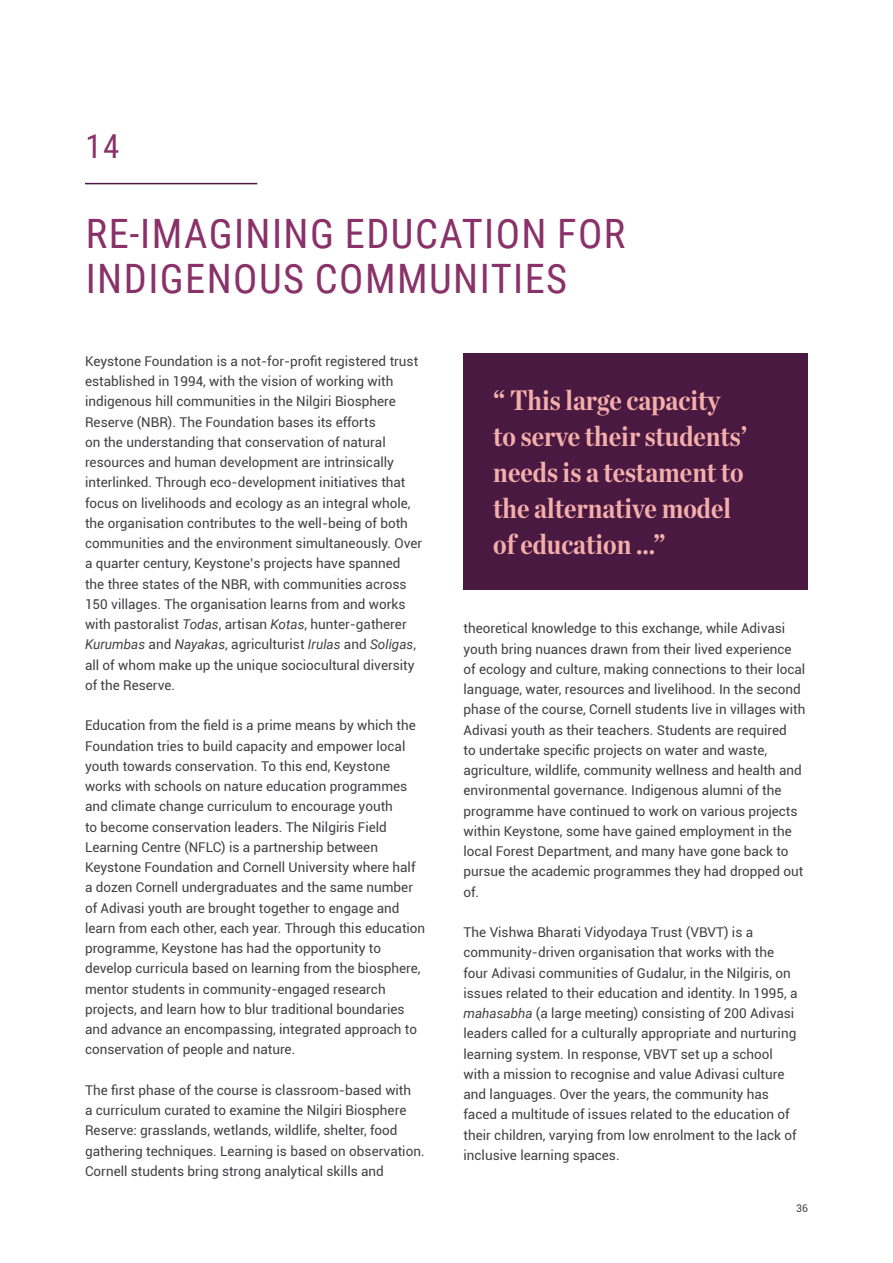
<style>
.page{position:relative;width:893px;height:1263px;background:#fff}
.page>*{position:absolute;margin:0;border:0;box-sizing:border-box;transform-origin:0 0}
.t1{font:40.5px/45px "Roboto Condensed";letter-spacing:.035em;color:#893168}
.t2{font:33px "Roboto Condensed";color:#893168}
.t3{font:700 28.5px/36px "Chronicle Deck Cond";color:#f4afab}
.t4{font:13.5px/20.2px "Roboto";color:#414042}
.t5{font:10.5px "Roboto";color:#414042}
.s1{font-style:italic}
</style>
<div class="page">
<div style="left:463px;top:353px;width:345px;height:237px;background:#4a1942"></div>
<hr style="left:85px;top:183px;width:172px;height:1px;background:#4a1942">
<h2 class="t2" style="left:86px;top:123px;width:35px">14</h2>
<h1 class="t1" style="left:86px;top:210px;width:541px">RE-IMAGINING EDUCATION FOR<br>INDIGENOUS COMMUNITIES</h1>
<p class="t4" style="left:85px;top:350px;width:339px">Keystone Foundation is a not-for-profit registered trust established in 1994, with the vision of working with indigenous hill communities in the Nilgiri Biosphere Reserve (NBR). The Foundation bases its efforts<br>on the understanding that conservation of natural resources and human development are intrinsically interlinked. Through eco-development initiatives that focus on livelihoods and ecology as an integral whole, the organisation contributes to the well-being of both communities and the environment simultaneously. Over a quarter century, Keystone’s projects have spanned the three states of the NBR, with communities across 150 villages. The organisation learns from and works with pastoralist <span class="s1">Todas</span>, artisan <span class="s1">Kotas</span>, hunter-gatherer <span class="s1">Kurumbas</span> and <span class="s1">Nayakas</span>, agriculturist <span class="s1">Irulas</span> and <span class="s1">Soligas</span>, all of whom make up the unique sociocultural diversity of the Reserve.</p>
<p class="t4" style="left:85px;top:715px;width:342px">Education from the field is a prime means by which the Foundation tries to build capacity and empower local youth towards conservation. To this end, Keystone works with schools on nature education programmes and climate change curriculum to encourage youth<br>to become conservation leaders. The Nilgiris Field Learning Centre (NFLC) is a partnership between Keystone Foundation and Cornell University where half a dozen Cornell undergraduates and the same number of Adivasi youth are brought together to engage and learn from each other, each year. Through this education programme, Keystone has had the opportunity to develop curricula based on learning from the biosphere, mentor students in community-engaged research projects, and learn how to blur traditional boundaries and advance an encompassing, integrated approach to conservation of people and nature.</p>
<p class="t4" style="left:85px;top:1079px;width:341px">The first phase of the course is classroom-based with<br>a curriculum curated to examine the Nilgiri Biosphere Reserve: grasslands, wetlands, wildlife, shelter, food gathering techniques. Learning is based on observation.<br>Cornell students bring strong analytical skills and</p>
<h3 class="t3" style="left:493px;top:380px;width:256px">“ This large capacity to serve their students’ needs is a testament to the alternative model of education ...”</h3>
<p class="t4" style="left:463px;top:618px;width:343px">theoretical knowledge to this exchange, while Adivasi youth bring nuances drawn from their lived experience of ecology and culture, making connections to their local language, water, resources and livelihood. In the second phase of the course, Cornell students live in villages with Adivasi youth as their teachers. Students are required<br>to undertake specific projects on water and waste, agriculture, wildlife, community wellness and health and environmental governance. Indigenous alumni of the programme have continued to work on various projects within Keystone, some have gained employment in the local Forest Department, and many have gone back to pursue the academic programmes they had dropped out of.</p>
<p class="t4" style="left:463px;top:922px;width:335px">The Vishwa Bharati Vidyodaya Trust (VBVT) is a community-driven organisation that works with the four Adivasi communities of Gudalur, in the Nilgiris, on issues related to their education and identity. In 1995, a <span class="s1">mahasabha</span> (a large meeting) consisting of 200 Adivasi leaders called for a culturally appropriate and nurturing learning system. In response, VBVT set up a school with a mission to recognise and value Adivasi culture and languages. Over the years, the community has faced a multitude of issues related to the education of their children, varying from low enrolment to the lack of inclusive learning spaces.</p>
<p class="t5" style="left:796px;top:1201px;width:13px">36</p>
</div>
